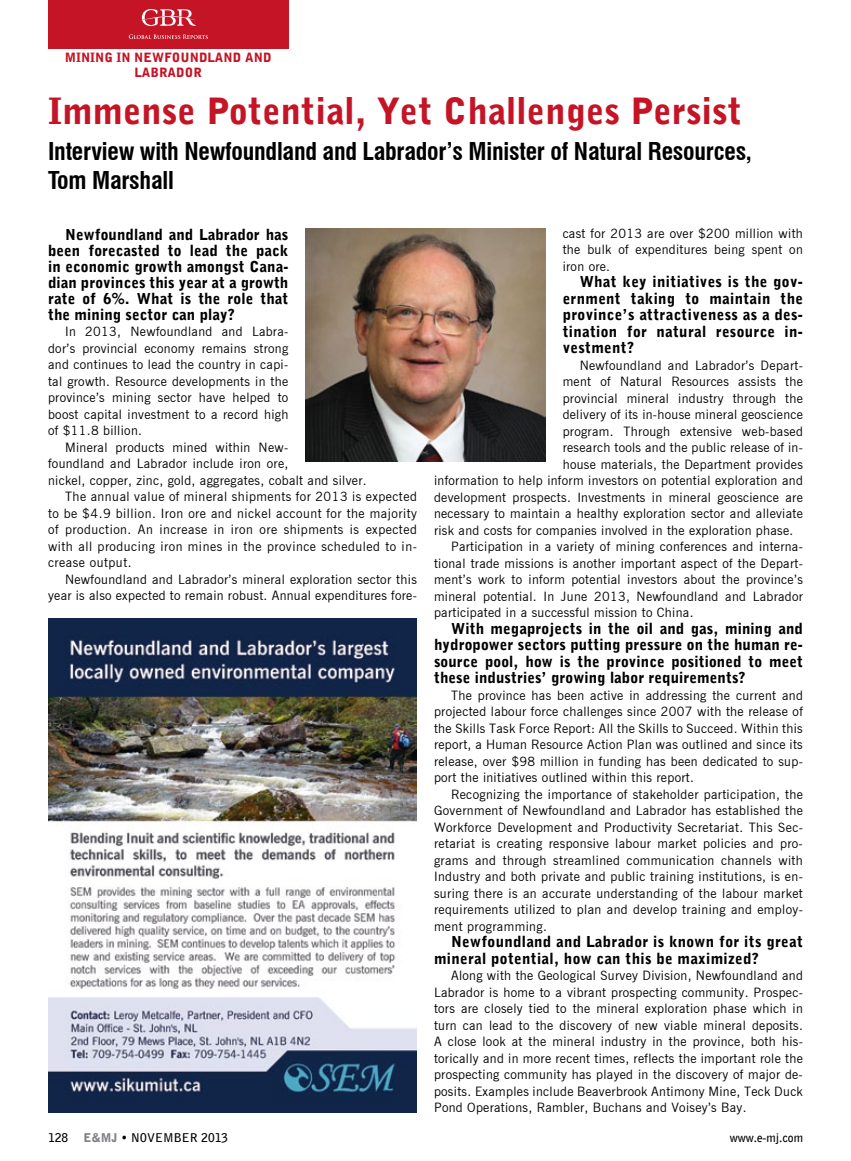
<style>
.page{position:relative;width:851px;height:1161px;background:#fff}
.page>*{position:absolute;margin:0;border:0;box-sizing:border-box;transform-origin:0 0}
.t1{font:900 36px "Bell Gothic BT";letter-spacing:.01em;color:#c41425}
.t2{font:700 condensed 24px/28.8px "Swiss 721 BT";letter-spacing:-.01em;color:#000}
.t3{font:900 15px/16.5px "Bell Gothic BT";letter-spacing:.025em;color:#000;text-align:justify}
.t4{font:12.75px/16.5px "News Gothic BT";letter-spacing:.025em;color:#000;text-align:justify}
.t5{font:900 12.75px "Bell Gothic BT";letter-spacing:.01em;color:#c41425}
.t6{font:700 12px "Bell Gothic BT";color:#000}
.s1{font-weight:900;color:#808285}
.s2{font-weight:900}
</style>
<div class="page">
<div style="left:48px;top:0;width:240px;height:48px;background:#c41425"></div>
<svg style="left:129px;top:34px;width:79px;height:5px"></svg>
<svg style="left:141px;top:9px;width:55px;height:17px"></svg>
<img style="left:305px;top:228px;width:240px;height:233px">
<img style="left:48px;top:618px;width:368px;height:495px">
<p class="t5" style="left:65px;top:49px;width:152px">Minin g IN Newfo un dlan</p>
<p class="t5" style="left:233px;top:49px;width:40px">d an d</p>
<p class="t5" style="left:134px;top:65px;width:69px">Labrador</p>
<h1 class="t1" style="left:48px;top:89px;width:695px">Immense Potential, Yet Challenges Persist</h1>
<h2 class="t2" style="left:48px;top:137px;width:705px">Interview with Newfoundland and Labrador’s Minister of Natural Resources,<br>Tom Marshall</h2>
<p class="t3" style="left:48px;top:226px;width:242px;line-height:16px;text-indent:17px">Newfoundland and Labrador has been forecasted to lead the pack in economic growth amongst Cana&shy;dian provinces this year at a growth rate of 6%. What is the role that the mining sector can play?</p>
<p class="t4" style="left:48px;top:323px;width:242px;text-indent:17px">In 2013, Newfoundland and Labra&shy;dor’s provincial economy remains strong and continues to lead the country in capi&shy;tal growth. Resource developments in the province’s mining sector have helped to boost capital investment to a record high of $11.8 billion.</p>
<p class="t4" style="left:65px;top:439px;width:225px">Mineral products mined within New-</p>
<p class="t4" style="left:48px;top:455px;width:242px">foundland and Labrador include iron ore,</p>
<p class="t4" style="left:48px;top:472px;width:320px">nickel, copper, zinc, gold, aggregates, cobalt and silver.</p>
<p class="t4" style="left:65px;top:488px;width:353px">The annual value of mineral shipments for 2013 is expected</p>
<p class="t4" style="left:48px;top:505px;width:370px">to be $4.9 billion. Iron ore and nickel account for the majority</p>
<p class="t4" style="left:48px;top:521px;width:370px">of production. An increase in iron ore shipments is expected</p>
<p class="t4" style="left:48px;top:538px;width:370px">with all producing iron mines in the province scheduled to in-</p>
<p class="t4" style="left:48px;top:554px;width:85px">crease output.</p>
<p class="t4" style="left:65px;top:571px;width:353px">Newfoundland and Labrador’s mineral exploration sector this</p>
<p class="t4" style="left:48px;top:587px;width:370px">year is also expected to remain robust. Annual expenditures fore-</p>
<p class="t4" style="left:562px;top:225px;width:242px">cast for 2013 are over $200 million with the bulk of expenditures being spent on iron ore.</p>
<p class="t3" style="left:562px;top:273px;width:242px;text-indent:17px">What key initiatives is the gov&shy;ernment taking to maintain the province’s attractiveness as a des&shy;tination for natural resource in&shy;vestment?</p>
<p class="t4" style="left:579px;top:357px;width:225px">Newfoundland and Labrador’s Depart-</p>
<p class="t4" style="left:562px;top:373px;width:242px">ment of Natural Resources assists the</p>
<p class="t4" style="left:562px;top:390px;width:242px">provincial mineral industry through the</p>
<p class="t4" style="left:562px;top:406px;width:242px">delivery of its in-house mineral geoscience</p>
<p class="t4" style="left:562px;top:423px;width:242px">program. Through extensive web-based</p>
<p class="t4" style="left:562px;top:439px;width:242px">research tools and the public release of in-</p>
<p class="t4" style="left:562px;top:456px;width:242px">house materials, the Department provides</p>
<p class="t4" style="left:434px;top:472px;width:370px">information to help inform investors on potential exploration and</p>
<p class="t4" style="left:434px;top:489px;width:370px">development prospects. Investments in mineral geoscience are</p>
<p class="t4" style="left:434px;top:505px;width:370px">necessary to maintain a healthy exploration sector and alleviate</p>
<p class="t4" style="left:434px;top:522px;width:361px">risk and costs for companies involved in the exploration phase.</p>
<p class="t4" style="left:451px;top:538px;width:353px">Participation in a variety of mining conferences and interna-</p>
<p class="t4" style="left:434px;top:555px;width:370px">tional trade missions is another important aspect of the Depart-</p>
<p class="t4" style="left:434px;top:571px;width:370px">ment’s work to inform potential investors about the province’s</p>
<p class="t4" style="left:434px;top:588px;width:370px">mineral potential. In June 2013, Newfoundland and Labrador</p>
<p class="t4" style="left:434px;top:604px;width:261px">participated in a successful mission to China.</p>
<p class="t3" style="left:434px;top:620px;width:370px;text-indent:17px">With megaprojects in the oil and gas, mining and hydropower sectors putting pressure on the human re&shy;source pool, how is the province positioned to meet these industries’ growing labor requirements?</p>
<p class="t4" style="left:434px;top:687px;width:370px;text-indent:17px">The province has been active in addressing the current and projected labour force challenges since 2007 with the release of the Skills Task Force Report: All the Skills to Succeed. Within this report, a Human Resource Action Plan was outlined and since its release, over $98 million in funding has been dedicated to sup&shy;port the initiatives outlined within this report.</p>
<p class="t4" style="left:434px;top:786px;width:370px;text-indent:17px">Recognizing the importance of stakeholder participation, the Government of Newfoundland and Labrador has established the Workforce Development and Productivity Secretariat. This Sec&shy;retariat is creating responsive labour market policies and pro&shy;grams and through streamlined communication channels with Industry and both private and public training institutions, is en&shy;suring there is an accurate understanding of the labour market requirements utilized to plan and develop training and employ&shy;ment programming.</p>
<p class="t3" style="left:434px;top:933px;width:370px;text-indent:17px">Newfoundland and Labrador is known for its great mineral potential, how can this be maximized?</p>
<p class="t4" style="left:434px;top:967px;width:370px;text-indent:17px">Along with the Geological Survey Division, Newfoundland and Labrador is home to a vibrant prospecting community. Prospec&shy;tors are closely tied to the mineral exploration phase which in turn can lead to the discovery of new viable mineral deposits.<br>A close look at the mineral industry in the province, both his&shy;torically and in more recent times, reflects the important role the prospecting community has played in the discovery of major de&shy;posits. Examples include Beaverbrook Antimony Mine, Teck Duck Pond Operations, Rambler, Buchans and Voisey’s Bay.</p>
<p class="t6" style="left:48px;top:1129px;width:22px">128</p>
<p class="t6" style="left:83px;top:1129px;width:146px"><span class="s1">E&amp;MJ</span> <span class="s2">•</span> NOVember 2013</p>
<p class="t6" style="left:729px;top:1129px;width:75px">www.e-mj.com</p>
</div>
